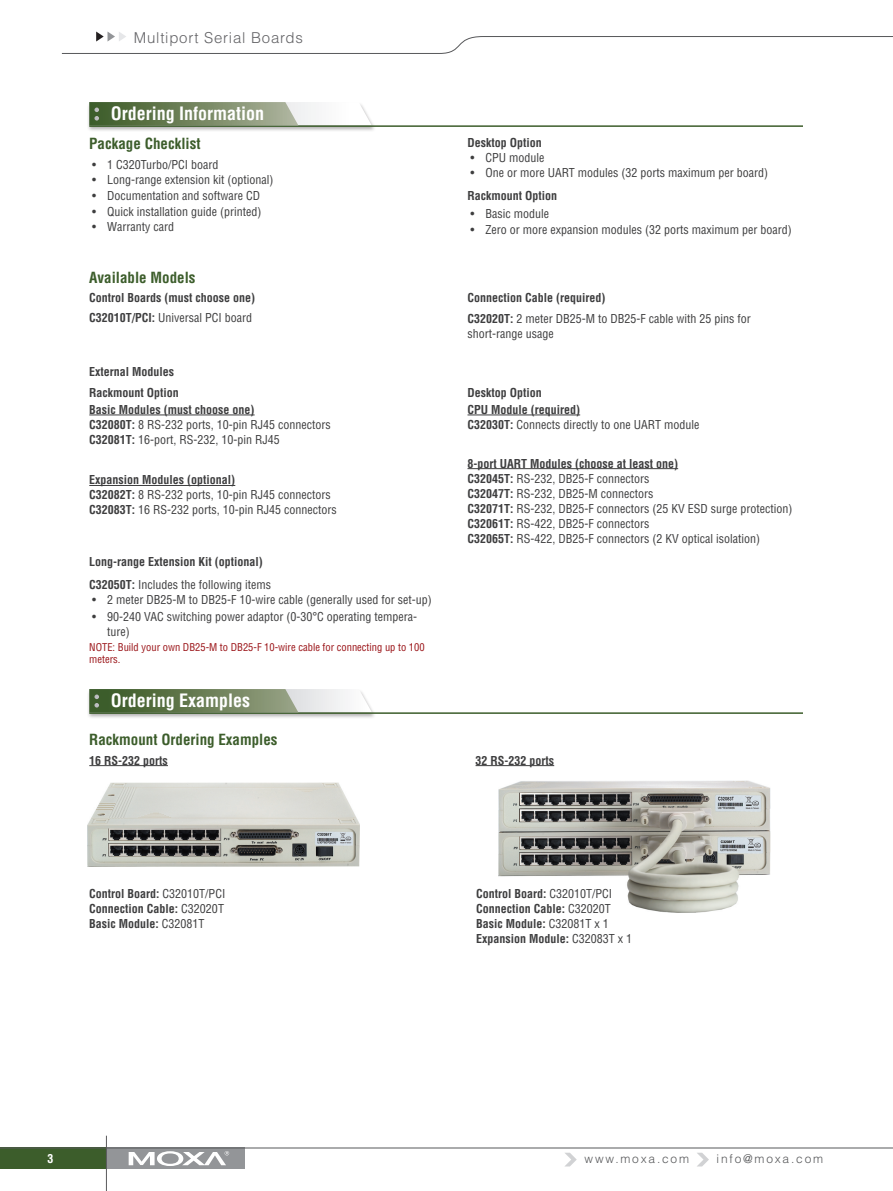
<style>
.page{position:relative;width:893px;height:1191px;background:#fff}
.page>*{position:absolute;margin:0;border:0;box-sizing:border-box;transform-origin:0 0}
.topic{font:700 condensed 18px "Helvetica";color:#fff}
.IND_package_title{font:700 condensed 15px "Helvetica";color:#3c5d2b}
.t1{font:300 15px "Helvetica";letter-spacing:.05em;color:#636366}
.copy_bold_regular{font:condensed 12px/15px "Helvetica";color:#3e3e3f}
.copy_bold_regular-2{font:700 condensed 12px "Helvetica";color:#3e3e3f}
.parentheses{font:700 condensed 12px "Helvetica";color:#3e3e3f}
.t2{font:300 12px "Helvetica";letter-spacing:.15em;color:#57585a}
.t3{font:700 condensed 12px "Helvetica";color:#fff}
.NOTE{font:condensed 10.5px/12.6px "Helvetica";color:#9a1317}
.s1{font-weight:700}
.s2{font-weight:400}
</style>
<div class="page">
<div style="left:0;top:1147px;width:106px;height:22px;background:#3c5d2b"></div>
<div style="left:106px;top:1147px;width:138px;height:22px;background:#939598"></div>
<hr style="left:0;top:1147px;width:893px;height:1px;background:#57585a">
<svg style="left:129px;top:1151px;width:100px;height:15px"></svg>
<hr style="left:106px;top:1135px;width:1px;height:56px;background:#59595c">
<svg style="left:697px;top:1152px;width:12px;height:14px"></svg>
<svg style="left:565px;top:1152px;width:12px;height:14px"></svg>
<svg style="left:61px;top:32px;width:832px;height:22px"></svg>
<hr style="left:89px;top:414px;width:166px;height:1px;background:#3e3e3f">
<hr style="left:89px;top:765px;width:79px;height:1px;background:#3e3e3f">
<hr style="left:476px;top:765px;width:78px;height:1px;background:#3e3e3f">
<hr style="left:467px;top:414px;width:113px;height:1px;background:#3e3e3f">
<hr style="left:467px;top:468px;width:211px;height:1px;background:#3e3e3f">
<hr style="left:89px;top:485px;width:146px;height:1px;background:#3e3e3f">
<img style="left:87px;top:782px;width:272px;height:84px">
<img style="left:498px;top:780px;width:272px;height:132px">
<div style="left:87px;top:102px;width:289px;height:31px;background:#231f20;opacity:.35"></div>
<hr style="left:89px;top:125px;width:714px;height:2px;background:#3c5d2b">
<svg style="left:89px;top:102px;width:283px;height:23px"></svg>
<div style="left:87px;top:689px;width:289px;height:30px;background:#231f20;opacity:.35"></div>
<hr style="left:89px;top:712px;width:714px;height:2px;background:#3c5d2b">
<svg style="left:89px;top:689px;width:283px;height:23px;background:#8c9c7e"></svg>
<p class="t1" style="left:134px;top:29px;width:171px">Multiport Serial Boards</p>
<p class="topic" style="left:111px;top:102px;width:155px">Ordering Information</p>
<p class="IND_package_title" style="left:89px;top:134px;width:113px">Package Checklist</p>
<p class="copy_bold_regular" style="left:92px;top:157px;width:128px">• 1 C320Turbo/PCI board</p>
<p class="copy_bold_regular" style="left:92px;top:172px;width:183px">• Long-range extension kit (optional)</p>
<p class="copy_bold_regular" style="left:92px;top:188px;width:169px">• Documentation and software CD</p>
<p class="copy_bold_regular" style="left:92px;top:204px;width:171px">• Quick installation guide (printed)</p>
<p class="copy_bold_regular" style="left:92px;top:219px;width:83px">• Warranty card</p>
<p class="IND_package_title" style="left:89px;top:268px;width:108px">Available Models</p>
<p class="copy_bold_regular-2" style="left:89px;top:290px;width:167px">Control Boards (must choose one)</p>
<p class="copy_bold_regular" style="left:89px;top:310px;width:164px"><span class="s1">C32010T/PCI:</span> Universal PCI board</p>
<p class="parentheses" style="left:89px;top:365px;width:86px">External Modules</p>
<p class="copy_bold_regular-2" style="left:467px;top:135px;width:76px">Desktop Option</p>
<p class="copy_bold_regular" style="left:470px;top:149px;width:76px">• CPU module</p>
<p class="copy_bold_regular" style="left:470px;top:165px;width:299px">• One or more UART modules (32 ports maximum per board)</p>
<p class="copy_bold_regular" style="left:470px;top:206px;width:80px">• Basic module</p>
<p class="copy_bold_regular" style="left:470px;top:222px;width:323px">• Zero or more expansion modules (32 ports maximum per board)</p>
<p class="copy_bold_regular-2" style="left:467px;top:188px;width:91px">Rackmount Option</p>
<p class="parentheses" style="left:467px;top:290px;width:139px">Connection Cable (required)</p>
<p class="copy_bold_regular" style="left:467px;top:311px;width:285px"><span class="s1">C32020T:</span> 2 meter DB25-M to DB25-F cable with 25 pins for short-range usage</p>
<p class="copy_bold_regular-2" style="left:89px;top:385px;width:91px">Rackmount Option</p>
<p class="copy_bold_regular-2" style="left:467px;top:385px;width:76px">Desktop Option</p>
<p class="copy_bold_regular-2" style="left:89px;top:402px;width:167px">Basic Modules (must choose one)</p>
<p class="copy_bold_regular" style="left:89px;top:417px;width:243px"><span class="s1">C32080T:</span> 8 RS-232 ports, 10-pin RJ45 connectors</p>
<p class="copy_bold_regular" style="left:89px;top:432px;width:192px"><span class="s1">C32081T:</span> 16-port, RS-232, 10-pin RJ45</p>
<p class="copy_bold_regular-2" style="left:89px;top:473px;width:147px">Expansion Modules (optional)</p>
<p class="copy_bold_regular" style="left:89px;top:487px;width:243px"><span class="s1">C32082T:</span> 8 RS-232 ports, 10-pin RJ45 connectors</p>
<p class="copy_bold_regular" style="left:89px;top:502px;width:249px"><span class="s1">C32083T:</span> 16 RS-232 ports, 10-pin RJ45 connectors</p>
<p class="copy_bold_regular-2" style="left:89px;top:555px;width:175px">Long-range Extension Kit (optional)</p>
<p class="copy_bold_regular" style="left:89px;top:576px;width:183px"><span class="s1">C32050T:</span> Includes the following items</p>
<p class="copy_bold_regular" style="left:92px;top:591px;width:341px">• 2 meter DB25-M to DB25-F 10-wire cable (generally used for set-up)</p>
<p class="copy_bold_regular" style="left:107px;top:608px;width:311px;text-indent:-15px">• 90-240 VAC switching power adaptor (0-30°C operating tempera&shy;ture)</p>
<p class="NOTE" style="left:89px;top:640px;width:337px">NOTE: Build your own DB25-M to DB25-F 10-wire cable for connecting up to 100 meters.</p>
<p class="topic" style="left:111px;top:689px;width:141px">Ordering Examples</p>
<p class="IND_package_title" style="left:89px;top:730px;width:190px">Rackmount Ordering Examples</p>
<p class="copy_bold_regular-2" style="left:467px;top:402px;width:114px">CPU Module (required)</p>
<p class="copy_bold_regular" style="left:467px;top:417px;width:233px"><span class="s1">C32030T:</span> Connects directly to one UART module</p>
<p class="copy_bold_regular-2" style="left:467px;top:456px;width:212px">8-port UART Modules (choose at least one)</p>
<p class="copy_bold_regular" style="left:467px;top:470px;width:183px"><span class="s1">C32045T:</span> RS-232, DB25-F connectors</p>
<p class="copy_bold_regular" style="left:467px;top:485px;width:187px"><span class="s1">C32047T:</span> RS-232, DB25-M connectors</p>
<p class="copy_bold_regular" style="left:467px;top:500px;width:326px"><span class="s1">C32071T:</span> RS-232, DB25-F connectors (25 KV ESD surge protection)</p>
<p class="copy_bold_regular" style="left:467px;top:515px;width:183px"><span class="s1">C32061T:</span> RS-422, DB25-F connectors</p>
<p class="copy_bold_regular" style="left:467px;top:530px;width:294px"><span class="s1">C32065T:</span> RS-422, DB25-F connectors (2 KV optical isolation)</p>
<p class="copy_bold_regular-2" style="left:89px;top:753px;width:80px">16 RS-232 ports</p>
<p class="copy_bold_regular-2" style="left:476px;top:753px;width:80px">32 RS-232 ports</p>
<p class="copy_bold_regular-2" style="left:89px;top:886px;width:138px">Control Board: <span class="s2">C32010T/PCI</span></p>
<p class="copy_bold_regular-2" style="left:89px;top:901px;width:136px">Connection Cable: <span class="s2">C32020T</span></p>
<p class="copy_bold_regular-2" style="left:89px;top:916px;width:117px">Basic Module: <span class="s2">C32081T</span></p>
<p class="copy_bold_regular-2" style="left:476px;top:886px;width:138px">Control Board: <span class="s2">C32010T/PCI</span></p>
<p class="copy_bold_regular-2" style="left:476px;top:901px;width:136px">Connection Cable: <span class="s2">C32020T</span></p>
<p class="copy_bold_regular-2" style="left:476px;top:916px;width:134px">Basic Module: <span class="s2">C32081T x 1</span></p>
<p class="copy_bold_regular-2" style="left:476px;top:931px;width:157px">Expansion Module: <span class="s2">C32083T x 1</span></p>
<p class="t3" style="left:47px;top:1151px;width:8px">3</p>
<p class="t2" style="left:585px;top:1151px;width:106px">www.moxa.com</p>
<p class="t2" style="left:717px;top:1151px;width:108px">info@moxa.com</p>
</div>
